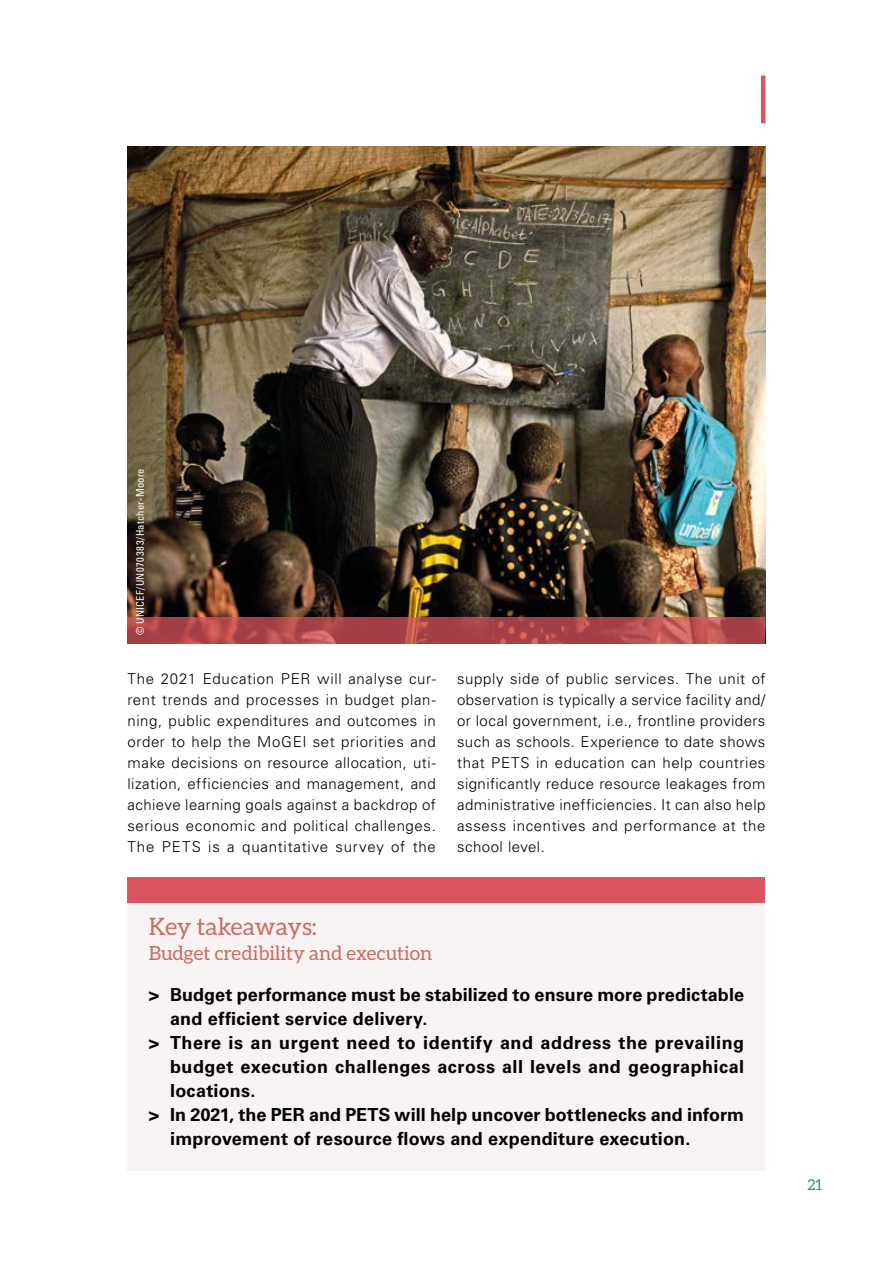
<style>
.page{position:relative;width:893px;height:1263px;background:#fff}
.page>*{position:absolute;margin:0;border:0;box-sizing:border-box;transform-origin:0 0}
.t1{font:24px "Aleo";color:#cb6a65}
.t2{font:19.5px "Aleo";color:#cb6a65}
.t3{font:700 18px "Univers LT Std";letter-spacing:.015em;color:#000}
.t4{font:300 15px/21px "Univers LT Std";letter-spacing:.04em;color:#000;text-align:justify}
.t5{font:15px "Aleo";color:#369054}
.t6{font:condensed 10.5px "Univers LT Std";letter-spacing:.03em;color:#fff}
</style>
<div class="page">
<hr style="left:761px;top:76px;width:4px;height:47px;background:#da555d">
<div style="left:128px;top:894px;width:637px;height:277px;background:#f6f3f2"></div>
<div style="left:128px;top:877px;width:637px;height:26px;background:#da555d"></div>
<img style="left:128px;top:147px;width:637px;height:470px">
<svg style="left:128px;top:617px;width:637px;height:26px;background:#ae484b"></svg>
<p class="t6" style="left:133px;top:635px;width:168px;rotate:-90deg">© UNICEF/UN070383/Hatcher-Moore</p>
<p class="t4" style="left:128px;top:668px;width:310px">The 2021 Education PER will analyse cur&shy;rent trends and processes in budget plan&shy;ning, public expenditures and outcomes in order to help the MoGEI set priorities and make decisions on resource allocation, uti&shy;lization, efficiencies and management, and achieve learning goals against a backdrop of serious economic and political challenges.<br>The PETS is a quantitative survey of the</p>
<p class="t4" style="left:457px;top:668px;width:310px">supply side of public services. The unit of observation is typically a service facility and/ or local government, i.e., frontline providers such as schools. Experience to date shows that PETS in education can help countries significantly reduce resource leakages from administrative inefficiencies. It can also help assess incentives and performance at the school level.</p>
<h1 class="t1" style="left:149px;top:913px;width:169px">Key takeaways:</h1>
<h2 class="t2" style="left:149px;top:942px;width:285px">Budget credibility and execution</h2>
<p class="t3" style="left:149px;top:984px;width:597px">&gt; Budget performance must be stabilized to ensure more predictable</p>
<p class="t3" style="left:170px;top:1008px;width:259px">and efficient service delivery.</p>
<p class="t3" style="left:149px;top:1032px;width:597px">&gt; There is an urgent need to identify and address the prevailing</p>
<p class="t3" style="left:170px;top:1056px;width:575px">budget execution challenges across all levels and geographical</p>
<p class="t3" style="left:170px;top:1080px;width:87px">locations.</p>
<p class="t3" style="left:149px;top:1104px;width:597px">&gt; In 2021, the PER and PETS will help uncover bottlenecks and inform</p>
<p class="t3" style="left:170px;top:1128px;width:522px">improvement of resource flows and expenditure execution.</p>
<p class="t5" style="left:807px;top:1176px;width:16px">21</p>
</div>
